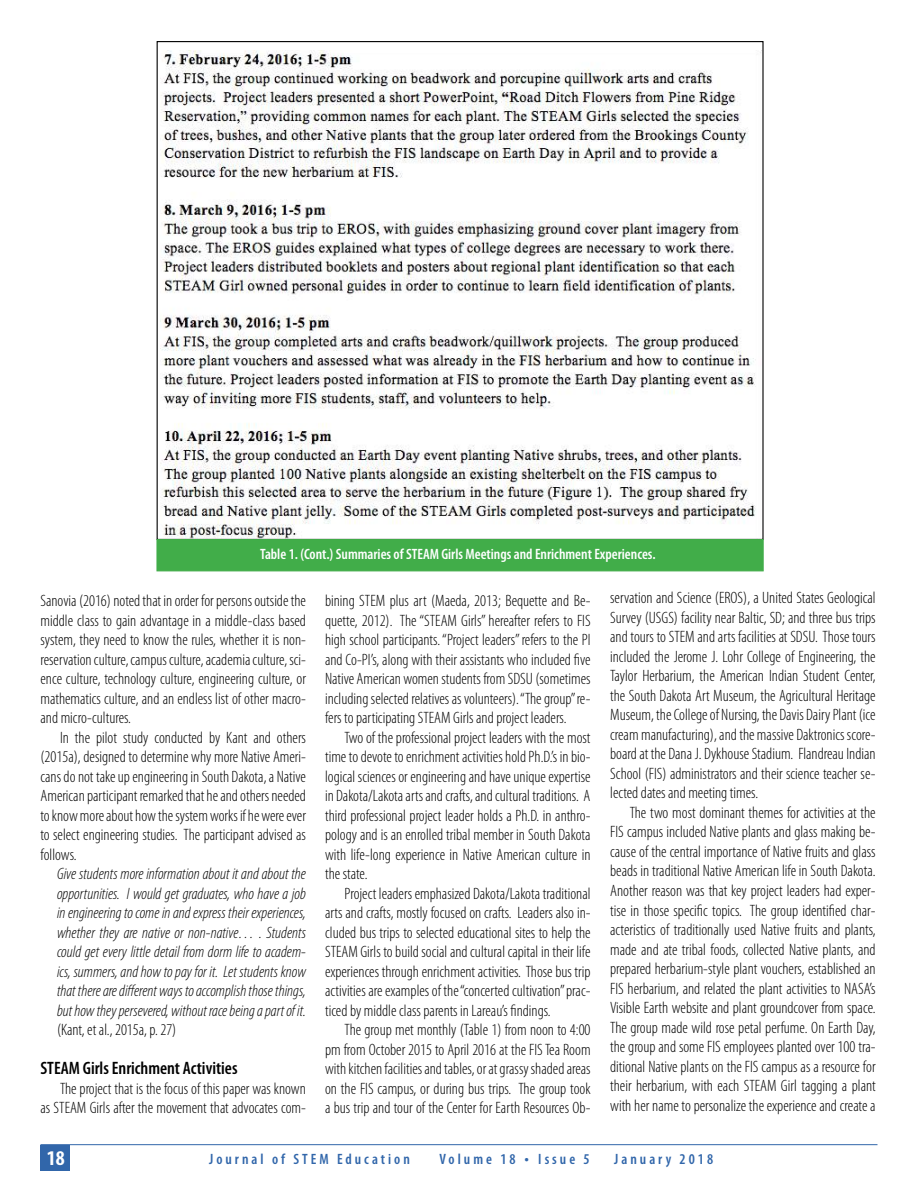
<style>
.page{position:relative;width:918px;height:1188px;background:#fff}
.page>*{position:absolute;margin:0;border:0;box-sizing:border-box;transform-origin:0 0}
.t1{font:700 condensed 21px "Myriad Pro";color:#fff}
.t2{font:600 condensed 18px "Myriad Pro";color:#000}
.t3{font:300 condensed 16.5px/19.5px "Myriad Pro";color:#000;text-align:justify}
.t4{font:italic 300 condensed 16.5px/19.5px "Myriad Pro";color:#000;text-align:justify}
.t5{font:600 condensed 15px "Myriad Pro";color:#fff}
.t6{font:600 condensed 15px "Myriad Pro";letter-spacing:.2em;color:#3166aa}
.s1{font-size:16.5px}
</style>
<div class="page">
<hr style="left:40px;top:1144px;width:838px;height:1px;background:#3166aa">
<div style="left:40px;top:1145px;width:30px;height:26px;background:#3166aa"></div>
<img style="left:161px;top:51px;width:600px;height:487px">
<div style="left:157px;top:539px;width:607px;height:32px;background:#41ad49"></div>
<p class="t5" style="left:260px;top:545px;width:397px">Table 1. (Cont.) Summaries of STEAM Girls Meetings and Enrichment Experiences.</p>
<p class="t3" style="left:325px;top:591px;width:267px">bining STEM plus art (Maeda, 2013; Bequette and Be&shy;quette, 2012). The “STEAM Girls” hereafter refers to FIS high school participants. “Project leaders” refers to the PI and Co-PI’s, along with their assistants who included five Native American women students from SDSU (sometimes including selected relatives as volunteers). “The group” re&shy;fers to participating STEAM Girls and project leaders.</p>
<p class="t3" style="left:325px;top:728px;width:267px;text-indent:20px">Two of the professional project leaders with the most time to devote to enrichment activities hold Ph.D.’s in bio&shy;logical sciences or engineering and have unique expertise in Dakota/Lakota arts and crafts, and cultural traditions. A third professional project leader holds a Ph.D. in anthro&shy;pology and is an enrolled tribal member in South Dakota with life-long experience in Native American culture in the state.</p>
<p class="t3" style="left:325px;top:884px;width:267px;text-indent:20px">Project leaders emphasized Dakota/Lakota traditional arts and crafts, mostly focused on crafts. Leaders also in&shy;cluded bus trips to selected educational sites to help the STEAM Girls to build social and cultural capital in their life experiences through enrichment activities. Those bus trip activities are examples of the “concerted cultivation” prac&shy;ticed by middle class parents in Lareau’s findings.</p>
<p class="t3" style="left:325px;top:1020px;width:267px;text-indent:20px">The group met monthly (Table 1) from noon to 4:00 pm from October 2015 to April 2016 at the FIS Tea Room with kitchen facilities and tables, or at grassy shaded areas on the FIS campus, or during bus trips. The group took a bus trip and tour of the Center for Earth Resources Ob-</p>
<p class="t3" style="left:610px;top:588px;width:267px">servation and Science (EROS), a United States Geological Survey (USGS) facility near Baltic, SD; and three bus trips and tours to STEM and arts facilities at SDSU. Those tours included the Jerome J. Lohr College of Engineering, the Taylor Herbarium, the American Indian Student Center, the South Dakota Art Museum, the Agricultural Heritage Museum, the College of Nursing, the Davis Dairy Plant (ice cream manufacturing), and the massive Daktronics score&shy;board at the Dana J. Dykhouse Stadium. Flandreau Indian School (FIS) administrators and their science teacher se&shy;lected dates and meeting times.</p>
<p class="t3" style="left:610px;top:803px;width:267px;text-indent:20px">The two most dominant themes for activities at the FIS campus included Native plants and glass making be&shy;cause of the central importance of Native fruits and glass beads in traditional Native American life in South Dakota.<br>Another reason was that key project leaders had exper&shy;tise in those specific topics. The group identified char&shy;acteristics of traditionally used Native fruits and plants, made and ate tribal foods, collected Native plants, and prepared herbarium-style plant vouchers, established an FIS herbarium, and related the plant activities to NASA’s Visible Earth website and plant groundcover from space.<br>The group made wild rose petal perfume. On Earth Day, the group and some FIS employees planted over 100 tra&shy;ditional Native plants on the FIS campus as a resource for their herbarium, with each STEAM Girl tagging a plant with her name to personalize the experience and create a</p>
<p class="t3" style="left:40px;top:591px;width:267px">Sanovia (2016) noted that in order for persons outside the middle class to gain advantage in a middle-class based system, they need to know the rules, whether it is non&shy;reservation culture, campus culture, academia culture, sci&shy;ence culture, technology culture, engineering culture, or mathematics culture, and an endless list of other macro&shy;and micro-cultures.</p>
<p class="t3" style="left:40px;top:728px;width:267px;text-indent:20px">In the pilot study conducted by Kant and others (2015a), designed to determine why more Native Ameri&shy;cans do not take up engineering in South Dakota, a Native American participant remarked that he and others needed to know more about how the system works if he were ever to select engineering studies. The participant advised as follows.</p>
<p class="t4" style="left:57px;top:864px;width:251px">Give students more information about it and about the opportunities. I would get graduates, who have a job in engineering to come in and express their experiences, whether they are native or non-native… . Students could get every little detail from dorm life to academ&shy;ics, summers, and how to pay for it. Let students know that there are different ways to accomplish those things, but how they persevered, without race being a part of it.</p>
<p class="t3" style="left:57px;top:1020px;width:121px">(Kant, et al., 2015a, p. 27)</p>
<p class="t2" style="left:40px;top:1057px;width:199px">STEAM Girls Enrichment Activities</p>
<p class="t3" style="left:40px;top:1079px;width:267px;text-align:right">The project that is the focus of this paper was known<br>as STEAM Girls after the movement that advocates com-</p>
<p class="t1" style="left:47px;top:1145px;width:19px">18</p>
<p class="t6" style="left:209px;top:1150px;width:202px">Journal of STEM Education</p>
<p class="t6" style="left:439px;top:1150px;width:152px">Volume 18 <span class="s1">•</span> Issue 5</p>
<p class="t6" style="left:614px;top:1150px;width:100px">January 2018</p>
</div>
